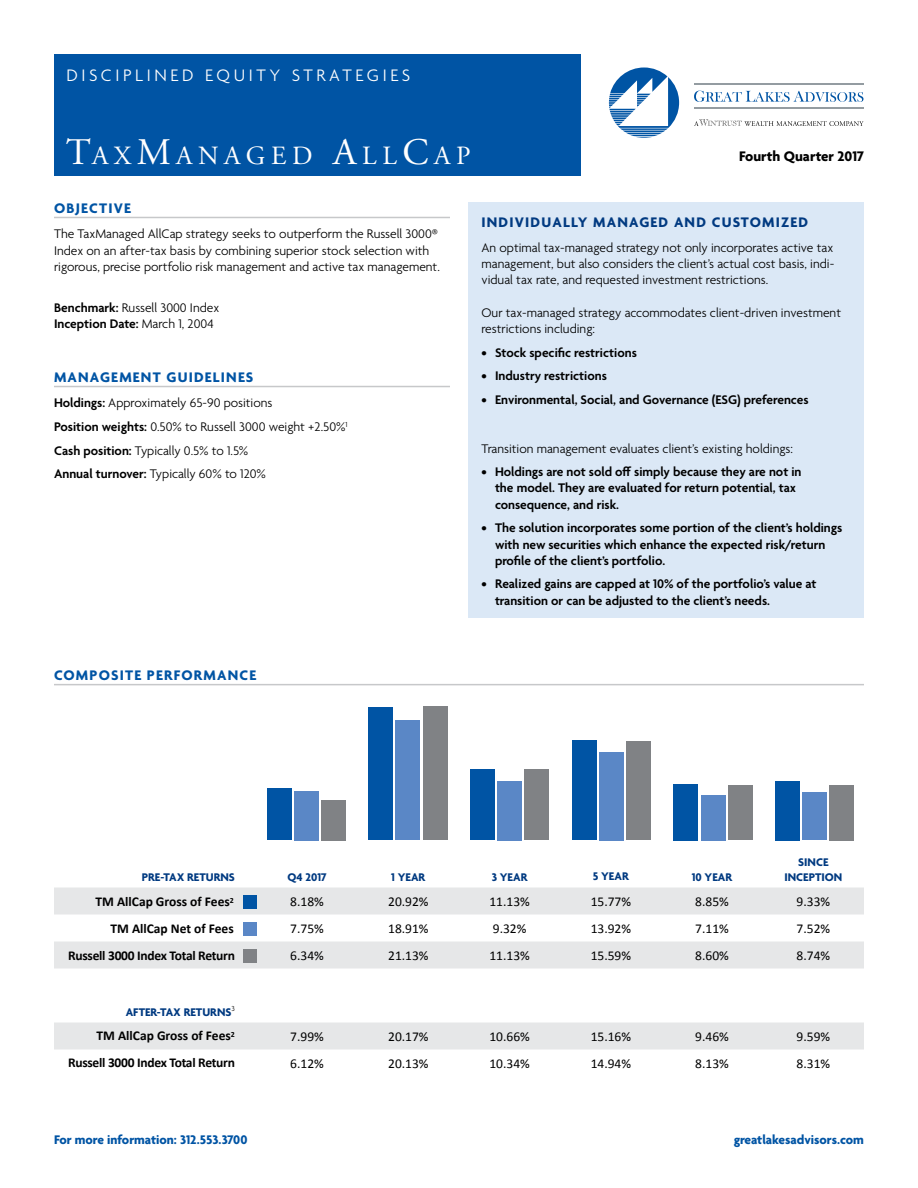
<style>
.page{position:relative;width:918px;height:1188px;background:#fff}
.page>*{position:absolute;margin:0;border:0;box-sizing:border-box;transform-origin:0 0}
.t1{font:26.25px "Adobe Garamond";letter-spacing:.215em;color:#fff}
.t2{font:300 18px "Agenda";letter-spacing:.2em;color:#fff}
.t3{font:700 15px "Agenda";letter-spacing:.08em;color:#0054a4}
.t4{font:700 15px "Agenda";letter-spacing:.08em;color:#013a81}
.t5{font:700 15px "Agenda";color:#000}
.t6{font:300 13.5px/16.2px "Agenda";color:#000}
.t7{font:600 13.5px/16.2px "Agenda";color:#000}
.t8{font:13.5px "Calibri";color:#000}
.t9{font:700 13.5px "Calibri";color:#000}
.t10{font:700 13.5px "Calibri";letter-spacing:-.02em;color:#000}
.t11{font:700 13.5px "Agenda";color:#0054a4}
.t12{font:700 12px/14.4px "Agenda";color:#013a81;text-align:center}
.s1{font-size:37.5px}
.s2{font-weight:600}
</style>
<div class="page">
<div style="left:54px;top:54px;width:526px;height:122px;background:#0054a4"></div>
<svg style="left:694px;top:91px;width:169px;height:11px"></svg>
<hr style="left:694px;top:84px;width:170px;height:1px;background:#949ca1">
<hr style="left:694px;top:107px;width:170px;height:1px;background:#949ca1">
<svg style="left:694px;top:119px;width:170px;height:7px"></svg>
<svg style="left:609px;top:68px;width:70px;height:70px"></svg>
<hr style="left:54px;top:217px;width:396px;height:1px;background:#c7c8ca">
<hr style="left:54px;top:386px;width:396px;height:1px;background:#c7c8ca">
<div style="left:468px;top:202px;width:396px;height:416px;background:#dbe8f6"></div>
<hr style="left:54px;top:684px;width:810px;height:1px;background:#c7c8ca">
<svg style="left:54px;top:888px;width:810px;height:162px"></svg>
<div style="left:243px;top:895px;width:13px;height:14px;background:#0054a4"></div>
<div style="left:243px;top:922px;width:13px;height:14px;background:#5a87c6"></div>
<div style="left:243px;top:949px;width:13px;height:14px;background:#808285"></div>
<div style="left:321px;top:800px;width:25px;height:40px;background:#808285"></div>
<div style="left:423px;top:706px;width:24px;height:134px;background:#808285"></div>
<div style="left:525px;top:770px;width:24px;height:70px;background:#808285"></div>
<div style="left:626px;top:741px;width:25px;height:99px;background:#808285"></div>
<div style="left:728px;top:786px;width:24px;height:54px;background:#808285"></div>
<div style="left:830px;top:785px;width:24px;height:55px;background:#808285"></div>
<div style="left:294px;top:791px;width:24px;height:49px;background:#5a87c6"></div>
<div style="left:396px;top:720px;width:24px;height:120px;background:#5a87c6"></div>
<div style="left:497px;top:781px;width:25px;height:59px;background:#5a87c6"></div>
<div style="left:599px;top:752px;width:25px;height:88px;background:#5a87c6"></div>
<div style="left:701px;top:795px;width:24px;height:45px;background:#5a87c6"></div>
<div style="left:803px;top:793px;width:24px;height:47px;background:#5a87c6"></div>
<div style="left:267px;top:788px;width:24px;height:52px;background:#0054a4"></div>
<div style="left:369px;top:708px;width:24px;height:132px;background:#0054a4"></div>
<div style="left:470px;top:770px;width:25px;height:70px;background:#0054a4"></div>
<div style="left:572px;top:740px;width:24px;height:100px;background:#0054a4"></div>
<div style="left:674px;top:784px;width:24px;height:56px;background:#0054a4"></div>
<div style="left:775px;top:781px;width:25px;height:59px;background:#0054a4"></div>
<h2 class="t2" style="left:66px;top:65px;width:345px">DISCIPLINED EQUITY STRATEGIES</h2>
<h1 class="t1" style="left:66px;top:141px;width:406px"><span class="s1">T</span>AX<span class="s1">M</span>ANAGED <span class="s1">A</span>LL<span class="s1">C</span>AP</h1>
<p class="t5" style="left:739px;top:148px;width:126px">Fourth Quarter 2017</p>
<p class="t3" style="left:54px;top:200px;width:78px">OBJECTIVE</p>
<p class="t6" style="left:54px;top:227px;width:388px">The TaxManaged AllCap strategy seeks to outperform the Russell 3000®<br>Index on an after-tax basis by combining superior stock selection with rigorous, precise portfolio risk management and active tax management.</p>
<p class="t6" style="left:54px;top:301px;width:167px"><span class="s2">Benchmark:</span> Russell 3000 Index<br><span class="s2">Inception Date:</span> March 1, 2004</p>
<p class="t3" style="left:54px;top:369px;width:201px">MANAGEMENT GUIDELINES</p>
<p class="t6" style="left:54px;top:392px;width:295px;line-height:23.7px"><span class="s2">Holdings:</span> Approximately 65-90 positions<br><span class="s2">Position weights:</span> 0.50% to Russell 3000 weight +2.50%<sup>1<br></sup><span class="s2">Cash position:</span> Typically 0.5% to 1.5%<br><span class="s2">Annual turnover:</span> Typically 60% to 120%</p>
<p class="t4" style="left:482px;top:214px;width:328px">INDIVIDUALLY MANAGED AND CUSTOMIZED</p>
<p class="t6" style="left:482px;top:240px;width:354px;text-align:justify">An optimal tax-managed strategy not only incorporates active tax management, but also considers the client’s actual cost basis, indi&shy;vidual tax rate, and requested investment restrictions.</p>
<p class="t6" style="left:482px;top:305px;width:361px">Our tax-managed strategy accommodates client-driven investment restrictions including:</p>
<p class="t7" style="left:482px;top:345px;width:157px">• Stock specific restrictions</p>
<p class="t7" style="left:482px;top:369px;width:127px">• Industry restrictions</p>
<p class="t7" style="left:482px;top:392px;width:329px">• Environmental, Social, and Governance (ESG) preferences</p>
<p class="t6" style="left:482px;top:441px;width:313px">Transition management evaluates client’s existing holdings:</p>
<p class="t7" style="left:495px;top:465px;width:308px;text-indent:-14px">• Holdings are not sold off simply because they are not in the model. They are evaluated for return potential, tax consequence, and risk.</p>
<p class="t7" style="left:495px;top:521px;width:349px;text-indent:-14px">• The solution incorporates some portion of the client’s holdings with new securities which enhance the expected risk/return profile of the client’s portfolio.</p>
<p class="t7" style="left:495px;top:577px;width:323px;text-indent:-14px">• Realized gains are capped at 10% of the portfolio’s value at transition or can be adjusted to the client’s needs.</p>
<p class="t3" style="left:54px;top:668px;width:204px">COMPOSITE PERFORMANCE</p>
<p class="t12" style="left:142px;top:870px;width:95px">PRE-TAX RETURNS</p>
<p class="t12" style="left:288px;top:870px;width:41px">Q4 2017</p>
<p class="t12" style="left:391px;top:870px;width:36px">1 YEAR</p>
<p class="t12" style="left:492px;top:870px;width:37px">3 YEAR</p>
<p class="t12" style="left:593px;top:870px;width:38px">5 YEAR</p>
<p class="t12" style="left:692px;top:870px;width:42px">10 YEAR</p>
<p class="t12" style="left:785px;top:856px;width:59px">SINCE<br>INCEPTION</p>
<p class="t9" style="left:96px;top:893px;width:140px">TM AllCap Gross of Fees<sup>2</sup></p>
<p class="t8" style="left:290px;top:893px;width:35px">8.18%</p>
<p class="t8" style="left:388px;top:893px;width:42px">20.92%</p>
<p class="t8" style="left:489px;top:893px;width:42px">11.13%</p>
<p class="t8" style="left:591px;top:893px;width:42px">15.77%</p>
<p class="t8" style="left:695px;top:893px;width:35px">8.85%</p>
<p class="t8" style="left:797px;top:893px;width:35px">9.33%</p>
<p class="t9" style="left:110px;top:920px;width:125px">TM AllCap Net of Fees</p>
<p class="t8" style="left:290px;top:920px;width:35px">7.75%</p>
<p class="t8" style="left:388px;top:920px;width:42px">18.91%</p>
<p class="t8" style="left:493px;top:920px;width:35px">9.32%</p>
<p class="t8" style="left:591px;top:920px;width:42px">13.92%</p>
<p class="t8" style="left:695px;top:920px;width:35px">7.11%</p>
<p class="t8" style="left:797px;top:920px;width:35px">7.52%</p>
<p class="t10" style="left:68px;top:947px;width:168px">Russell 3000 Index Total Return</p>
<p class="t8" style="left:290px;top:947px;width:35px">6.34%</p>
<p class="t8" style="left:388px;top:947px;width:42px">21.13%</p>
<p class="t8" style="left:489px;top:947px;width:42px">11.13%</p>
<p class="t8" style="left:591px;top:947px;width:42px">15.59%</p>
<p class="t8" style="left:695px;top:947px;width:35px">8.60%</p>
<p class="t8" style="left:797px;top:947px;width:35px">8.74%</p>
<p class="t12" style="left:126px;top:1005px;width:111px">AFTER-TAX RETURNS<sup>3</sup></p>
<p class="t9" style="left:97px;top:1027px;width:140px">TM AllCap Gross of Fees<sup>2</sup></p>
<p class="t8" style="left:290px;top:1028px;width:35px">7.99%</p>
<p class="t8" style="left:388px;top:1028px;width:42px">20.17%</p>
<p class="t8" style="left:489px;top:1028px;width:42px">10.66%</p>
<p class="t8" style="left:591px;top:1028px;width:42px">15.16%</p>
<p class="t8" style="left:695px;top:1028px;width:35px">9.46%</p>
<p class="t8" style="left:797px;top:1028px;width:35px">9.59%</p>
<p class="t10" style="left:68px;top:1054px;width:168px">Russell 3000 Index Total Return</p>
<p class="t8" style="left:290px;top:1055px;width:35px">6.12%</p>
<p class="t8" style="left:388px;top:1055px;width:42px">20.13%</p>
<p class="t8" style="left:489px;top:1055px;width:42px">10.34%</p>
<p class="t8" style="left:591px;top:1055px;width:42px">14.94%</p>
<p class="t8" style="left:695px;top:1055px;width:35px">8.13%</p>
<p class="t8" style="left:797px;top:1055px;width:35px">8.31%</p>
<p class="t11" style="left:54px;top:1132px;width:195px">For more information: 312.553.3700</p>
<p class="t11" style="left:734px;top:1132px;width:132px">greatlakesadvisors.com</p>
</div>
